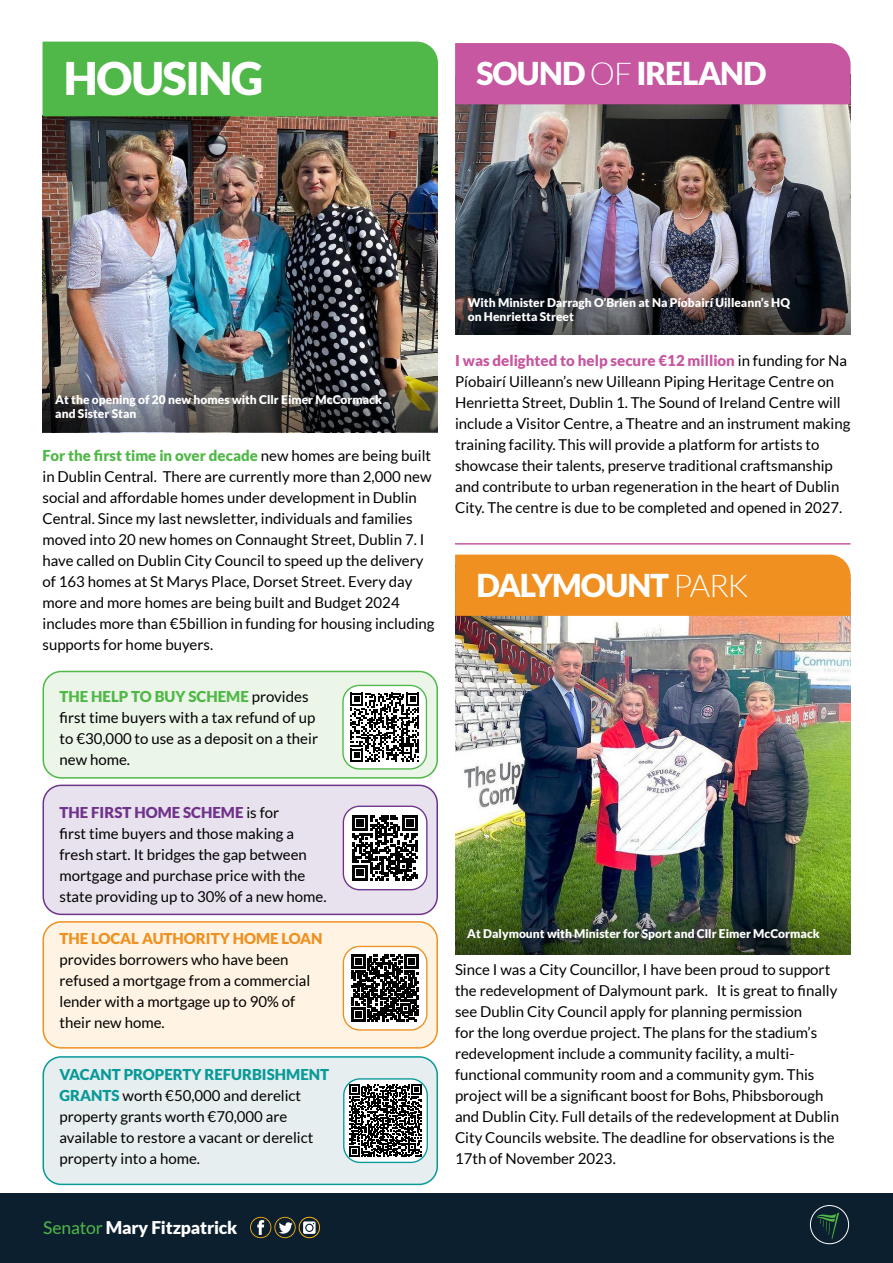
<style>
.page{position:relative;width:893px;height:1263px;background:#fff}
.page>*{position:absolute;margin:0;border:0;box-sizing:border-box;transform-origin:0 0}
.t1{font:900 45px "Lato";letter-spacing:-.03em;color:#fff}
.t2{font:900 31.5px "Lato";letter-spacing:-.03em;color:#fff}
.t3{font:900 17.55px "Lato";letter-spacing:-.01em;color:#fff}
.t4{font:15px/21px "Lato";color:#000}
.t5{font:900 15px "Lato";color:#ef9021}
.t6{font:900 12px/14.4px "Lato";color:#fff}
.s1{font-weight:300}
.s2{font-weight:900;color:#50b848}
.s3{font-weight:900;color:#6f338a}
.s4{font-weight:900;color:#089999}
.s5{font-weight:900;color:#c657a0}
.s6{font-weight:400;color:#50b848}
</style>
<div class="page">
<div style="left:43px;top:785px;width:394px;height:129px;background:#e8e2ee;border-radius:18px"></div>
<div style="left:43px;top:785px;width:395px;height:130px;border:2px solid #6f338a;border-radius:18px"></div>
<div style="left:43px;top:671px;width:394px;height:107px;background:#ebf5e8;border-radius:18px"></div>
<div style="left:43px;top:671px;width:395px;height:108px;border:2px solid #50b848;border-radius:18px"></div>
<div style="left:43px;top:922px;width:394px;height:126px;background:#fff4e3;border-radius:18px"></div>
<div style="left:43px;top:921px;width:395px;height:128px;border:2px solid #ef9021;border-radius:18px"></div>
<div style="left:43px;top:1057px;width:394px;height:127px;background:#e7eeef;border-radius:18px"></div>
<div style="left:43px;top:1056px;width:395px;height:129px;border:2px solid #089999;border-radius:18px"></div>
<img style="left:43px;top:116px;width:395px;height:253px">
<img style="left:455px;top:104px;width:395px;height:168px">
<div style="left:0;top:1194px;width:893px;height:69px;background:#0c1f2f"></div>
<div style="left:810px;top:1205px;width:39px;height:39px;border:1px solid #fff;border-radius:50%"></div>
<svg style="left:817px;top:1212px;width:22px;height:27px"></svg>
<svg style="left:250px;top:1217px;width:46px;height:21px"></svg>
<div style="left:299px;top:1217px;width:21px;height:21px;border:1px solid #f9b218;border-radius:50%"></div>
<svg style="left:303px;top:1221px;width:13px;height:13px"></svg>
<div style="left:43px;top:42px;width:395px;height:74px;background:#50b848"></div>
<div style="left:455px;top:43px;width:395px;height:61px;background:#c657a0"></div>
<hr style="left:455px;top:543px;width:395px;height:2px;background:#c657a0">
<img style="left:455px;top:616px;width:395px;height:275px">
<div style="left:455px;top:555px;width:395px;height:61px;background:#ef9021"></div>
<img style="left:455px;top:891px;width:395px;height:63px">
<img style="left:455px;top:272px;width:395px;height:63px">
<img style="left:43px;top:369px;width:395px;height:63px">
<div style="left:343px;top:685px;width:83px;height:84px;background:#fff;border-radius:16px"></div>
<svg style="left:350px;top:693px;width:69px;height:69px"></svg>
<div style="left:342px;top:685px;width:85px;height:84px;border:1px solid #50b848;border-radius:16px"></div>
<div style="left:343px;top:806px;width:84px;height:84px;background:#fff;border-radius:16px"></div>
<svg style="left:352px;top:815px;width:66px;height:66px"></svg>
<div style="left:343px;top:805px;width:84px;height:85px;border:1px solid #6f338a;border-radius:16px"></div>
<div style="left:343px;top:946px;width:84px;height:84px;background:#fff;border-radius:16px"></div>
<svg style="left:351px;top:954px;width:68px;height:68px"></svg>
<div style="left:343px;top:946px;width:84px;height:84px;border:1px solid #ef9021;border-radius:16px"></div>
<div style="left:344px;top:1079px;width:83px;height:83px;background:#fff;border-radius:16px"></div>
<svg style="left:349px;top:1084px;width:73px;height:73px"></svg>
<div style="left:343px;top:1078px;width:85px;height:85px;border:1px solid #089999;border-radius:16px"></div>
<h1 class="t1" style="left:64px;top:52px;width:201px">HOUSING</h1>
<h2 class="t2" style="left:476px;top:55px;width:292px">SOUND <span class="s1">OF</span> IRELAND</h2>
<p class="t6" style="left:55px;top:392px;width:328px">At the opening of 20 new homes with Cllr Eimer McCormack and Sister Stan</p>
<p class="t4" style="left:43px;top:444px;width:394px"><span class="s2">For the first time in over decade</span> new homes are being built in Dublin Central. There are currently more than 2,000 new social and affordable homes under development in Dublin Central. Since my last newsletter, individuals and families moved into 20 new homes on Connaught Street, Dublin 7. I have called on Dublin City Council to speed up the delivery of 163 homes at St Marys Place, Dorset Street. Every day more and more homes are being built and Budget 2024 includes more than €5billion in funding for housing including supports for home buyers.</p>
<p class="t4" style="left:60px;top:686px;width:260px"><span class="s2">THE HELP TO BUY SCHEME</span> provides first time buyers with a tax refund of up to €30,000 to use as a deposit on a their new home.</p>
<p class="t4" style="left:60px;top:801px;width:269px"><span class="s3">THE FIRST HOME SCHEME</span> is for<br>first time buyers and those making a fresh start. It bridges the gap between mortgage and purchase price with the state providing up to 30% of a new home.</p>
<p class="t5" style="left:60px;top:929px;width:265px">THE LOCAL AUTHORITY HOME LOAN</p>
<p class="t4" style="left:60px;top:948px;width:252px">provides borrowers who have been refused a mortgage from a commercial lender with a mortgage up to 90% of their new home.</p>
<p class="t4" style="left:60px;top:1064px;width:271px"><span class="s4">VACANT PROPERTY REFURBISHMENT<br>GRANTS</span> worth €50,000 and derelict property grants worth €70,000 are available to restore a vacant or derelict property into a home.</p>
<p class="t6" style="left:468px;top:295px;width:324px">With Minister Darragh O’Brien at Na Píobairí Uilleann’s HQ on Henrietta Street</p>
<p class="t4" style="left:455px;top:350px;width:397px"><span class="s5">I was delighted to help secure €12 million</span> in funding for Na Píobairí Uilleann’s new Uilleann Piping Heritage Centre on Henrietta Street, Dublin 1. The Sound of Ireland Centre will include a Visitor Centre, a Theatre and an instrument making training facility. This will provide a platform for artists to showcase their talents, preserve traditional craftsmanship and contribute to urban regeneration in the heart of Dublin City. The centre is due to be completed and opened in 2027.</p>
<h2 class="t2" style="left:476px;top:567px;width:274px">DALYMOUNT <span class="s1">PARK</span></h2>
<p class="t6" style="left:467px;top:926px;width:354px">At Dalymount with Minister for Sport and Cllr Eimer McCormack</p>
<p class="t4" style="left:455px;top:959px;width:385px">Since I was a City Councillor, I have been proud to support the redevelopment of Dalymount park. It is great to finally see Dublin City Council apply for planning permission<br>for the long overdue project. The plans for the stadium’s redevelopment include a community facility, a multi&shy;functional community room and a community gym. This project will be a significant boost for Bohs, Phibsborough and Dublin City. Full details of the redevelopment at Dublin City Councils website. The deadline for observations is the 17th of November 2023.</p>
<p class="t3" style="left:43px;top:1217px;width:196px"><span class="s6">Senator</span> Mary Fitzpatrick</p>
</div>
